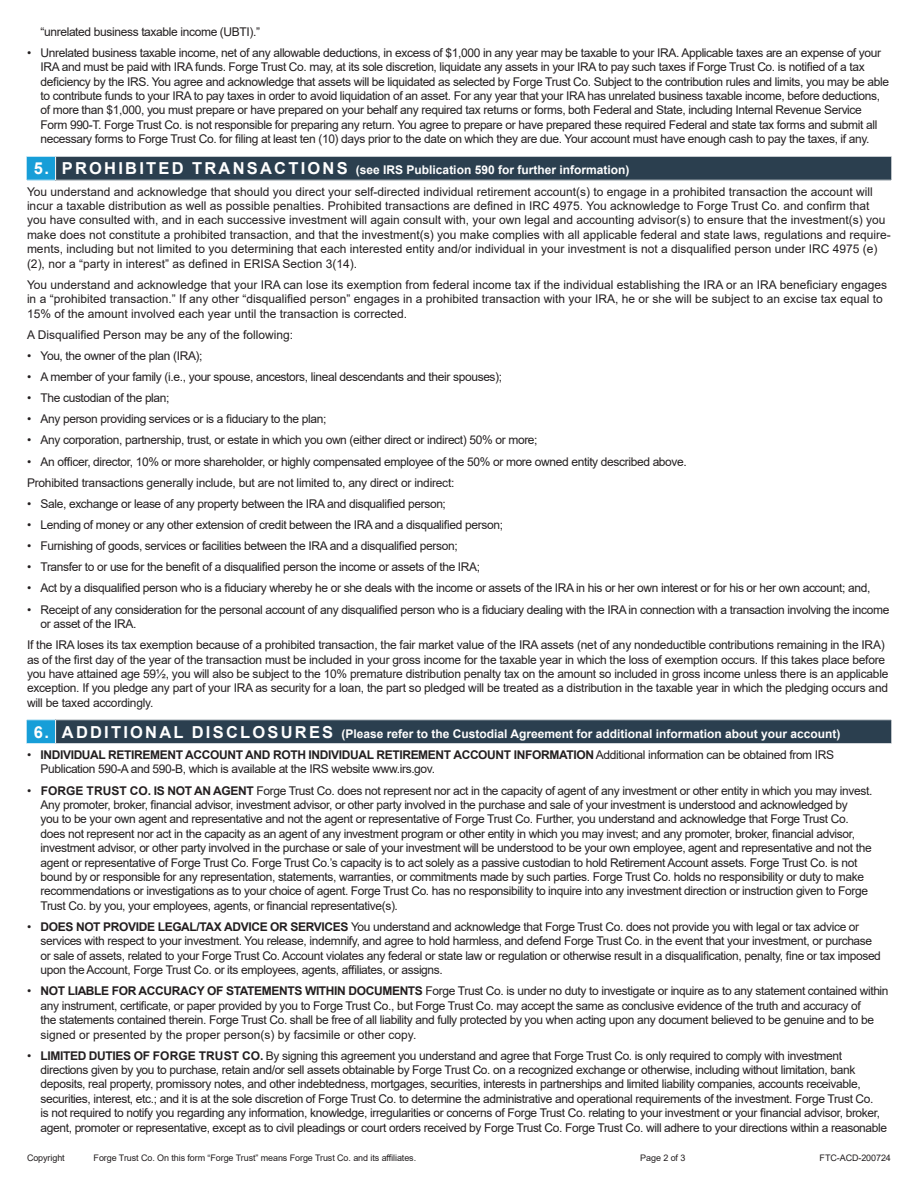
<style>
.page{position:relative;width:918px;height:1188px;background:#fff}
.page>*{position:absolute;margin:0;border:0;box-sizing:border-box;transform-origin:0 0}
.Subhead_1{font:700 16.5px "Arial";color:#fff}
.Body{font:12px/14.4px "Arial";letter-spacing:-.03em;color:#231f20}
.Body-2{font:12px/14.4px "Arial";color:#231f20}
.Subhead_1-2{font:700 12px "Arial";color:#fff}
.t1{font:9px "Arial";letter-spacing:-.01em;color:#231f20}
.s1{font-size:16.5px}
.s2{font-weight:700}
</style>
<div class="page">
<div style="left:56px;top:156px;width:835px;height:24px;background:#2b3f4f"></div>
<svg style="left:891px;top:156px;width:1px;height:24px"></svg>
<hr style="left:56px;top:156px;width:835px;height:1px;background:#fff">
<svg style="left:27px;top:156px;width:29px;height:25px"></svg>
<div style="left:56px;top:720px;width:835px;height:24px;background:#2b3f4f"></div>
<svg style="left:891px;top:720px;width:1px;height:24px"></svg>
<svg style="left:27px;top:719px;width:29px;height:25px"></svg>
<hr style="left:56px;top:743px;width:835px;height:1px;background:#fff">
<p class="Body" style="left:40px;top:24px;width:221px">“unrelated business taxable income (UBTI).”</p>
<p class="Body" style="left:40px;top:45px;width:850px;text-indent:-14px">• Unrelated business taxable income, net of any allowable deductions, in excess of $1,000 in any year may be taxable to your IRA. Applicable taxes are an expense of your IRA and must be paid with IRA funds. Forge Trust Co. may, at its sole discretion, liquidate any assets in your IRA to pay such taxes if Forge Trust Co. is notified of a tax deficiency by the IRS. You agree and acknowledge that assets will be liquidated as selected by Forge Trust Co. Subject to the contribution rules and limits, you may be able to contribute funds to your IRA to pay taxes in order to avoid liquidation of an asset. For any year that your IRA has unrelated business taxable income, before deductions, of more than $1,000, you must prepare or have prepared on your behalf any required tax returns or forms, both Federal and State, including Internal Revenue Service Form 990-T. Forge Trust Co. is not responsible for preparing any return. You agree to prepare or have prepared these required Federal and state tax forms and submit all necessary forms to Forge Trust Co. for filing at least ten (10) days prior to the date on which they are due. Your account must have enough cash to pay the taxes, if any.</p>
<p class="Subhead_1" style="left:34px;top:157px;width:17px">5.</p>
<p class="Subhead_1-2" style="left:62px;top:162px;width:569px"><span class="s1">PROHIBITED TRANSACTIONS</span> (see IRS Publication 590 for further information)</p>
<p class="Body-2" style="left:27px;top:184px;width:865px">You understand and acknowledge that should you direct your self-directed individual retirement account(s) to engage in a prohibited transaction the account will incur a taxable distribution as well as possible penalties. Prohibited transactions are defined in IRC 4975. You acknowledge to Forge Trust Co. and confirm that you have consulted with, and in each successive investment will again consult with, your own legal and accounting advisor(s) to ensure that the investment(s) you make does not constitute a prohibited transaction, and that the investment(s) you make complies with all applicable federal and state laws, regulations and require&shy;ments, including but not limited to you determining that each interested entity and/or individual in your investment is not a disqualified person under IRC 4975 (e) (2), nor a “party in interest” as defined in ERISA Section 3(14).</p>
<p class="Body-2" style="left:27px;top:277px;width:862px">You understand and acknowledge that your IRA can lose its exemption from federal income tax if the individual establishing the IRA or an IRA beneficiary engages in a “prohibited transaction.” If any other “disqualified person” engages in a prohibited transaction with your IRA, he or she will be subject to an excise tax equal to<br>15% of the amount involved each year until the transaction is corrected.</p>
<p class="Body-2" style="left:27px;top:327px;width:268px">A Disqualified Person may be any of the following:</p>
<p class="Body" style="left:27px;top:348px;width:177px">• You, the owner of the plan (IRA);</p>
<p class="Body" style="left:27px;top:369px;width:477px">• A member of your family (i.e., your spouse, ancestors, lineal descendants and their spouses);</p>
<p class="Body" style="left:27px;top:391px;width:144px">• The custodian of the plan;</p>
<p class="Body" style="left:27px;top:412px;width:301px">• Any person providing services or is a fiduciary to the plan;</p>
<p class="Body" style="left:27px;top:433px;width:512px">• Any corporation, partnership, trust, or estate in which you own (either direct or indirect) 50% or more;</p>
<p class="Body" style="left:27px;top:454px;width:661px">• An officer, director, 10% or more shareholder, or highly compensated employee of the 50% or more owned entity described above.</p>
<p class="Body" style="left:27px;top:475px;width:429px">Prohibited transactions generally include, but are not limited to, any direct or indirect:</p>
<p class="Body" style="left:27px;top:496px;width:420px">• Sale, exchange or lease of any property between the IRA and disqualified person;</p>
<p class="Body" style="left:27px;top:518px;width:478px">• Lending of money or any other extension of credit between the IRA and a disqualified person;</p>
<p class="Body" style="left:27px;top:539px;width:432px">• Furnishing of goods, services or facilities between the IRA and a disqualified person;</p>
<p class="Body" style="left:27px;top:560px;width:455px">• Transfer to or use for the benefit of a disqualified person the income or assets of the IRA;</p>
<p class="Body" style="left:27px;top:581px;width:845px">• Act by a disqualified person who is a fiduciary whereby he or she deals with the income or assets of the IRA in his or her own interest or for his or her own account; and,</p>
<p class="Body" style="left:40px;top:602px;width:850px;text-indent:-14px">• Receipt of any consideration for the personal account of any disqualified person who is a fiduciary dealing with the IRA in connection with a transaction involving the income or asset of the IRA.</p>
<p class="Body" style="left:27px;top:638px;width:863px">If the IRA loses its tax exemption because of a prohibited transaction, the fair market value of the IRA assets (net of any nondeductible contributions remaining in the IRA) as of the first day of the year of the transaction must be included in your gross income for the taxable year in which the loss of exemption occurs. If this takes place before you have attained age 59½, you will also be subject to the 10% premature distribution penalty tax on the amount so included in gross income unless there is an applicable exception. If you pledge any part of your IRA as security for a loan, the part so pledged will be treated as a distribution in the taxable year in which the pledging occurs and will be taxed accordingly.</p>
<p class="Subhead_1" style="left:34px;top:720px;width:17px">6.</p>
<p class="Subhead_1-2" style="left:62px;top:725px;width:780px"><span class="s1">ADDITIONAL DISCLOSURES</span> (Please refer to the Custodial Agreement for additional information about your account)</p>
<p class="Body" style="left:40px;top:748px;width:795px;text-indent:-14px">• <span class="s2">INDIVIDUAL RETIREMENT ACCOUNT AND ROTH INDIVIDUAL RETIREMENT ACCOUNT INFORMATION</span> Additional information can be obtained from IRS<br>Publication 590-A and 590-B, which is available at the IRS website www.irs.gov.</p>
<p class="Body" style="left:40px;top:783px;width:833px;text-indent:-13px">• <span class="s2">FORGE TRUST CO. IS NOT AN AGENT</span> Forge Trust Co. does not represent nor act in the capacity of agent of any investment or other entity in which you may invest.<br>Any promoter, broker, financial advisor, investment advisor, or other party involved in the purchase and sale of your investment is understood and acknowledged by<br>you to be your own agent and representative and not the agent or representative of Forge Trust Co. Further, you understand and acknowledge that Forge Trust Co. does not represent nor act in the capacity as an agent of any investment program or other entity in which you may invest; and any promoter, broker, financial advisor, investment advisor, or other party involved in the purchase or sale of your investment will be understood to be your own employee, agent and representative and not the agent or representative of Forge Trust Co. Forge Trust Co.’s capacity is to act solely as a passive custodian to hold Retirement Account assets. Forge Trust Co. is not bound by or responsible for any representation, statements, warranties, or commitments made by such parties. Forge Trust Co. holds no responsibility or duty to make recommendations or investigations as to your choice of agent. Forge Trust Co. has no responsibility to inquire into any investment direction or instruction given to Forge Trust Co. by you, your employees, agents, or financial representative(s).</p>
<p class="Body" style="left:40px;top:919px;width:842px;text-indent:-14px">• <span class="s2">DOES NOT PROVIDE LEGAL/TAX ADVICE OR SERVICES</span> You understand and acknowledge that Forge Trust Co. does not provide you with legal or tax advice or services with respect to your investment. You release, indemnify, and agree to hold harmless, and defend Forge Trust Co. in the event that your investment, or purchase or sale of assets, related to your Forge Trust Co. Account violates any federal or state law or regulation or otherwise result in a disqualification, penalty, fine or tax imposed upon the Account, Forge Trust Co. or its employees, agents, affiliates, or assigns.</p>
<p class="Body" style="left:40px;top:984px;width:850px;text-indent:-14px">• <span class="s2">NOT LIABLE FOR ACCURACY OF STATEMENTS WITHIN DOCUMENTS</span> Forge Trust Co. is under no duty to investigate or inquire as to any statement contained within any instrument, certificate, or paper provided by you to Forge Trust Co., but Forge Trust Co. may accept the same as conclusive evidence of the truth and accuracy of<br>the statements contained therein. Forge Trust Co. shall be free of all liability and fully protected by you when acting upon any document believed to be genuine and to be signed or presented by the proper person(s) by facsimile or other copy.</p>
<p class="Body" style="left:40px;top:1048px;width:848px;text-indent:-14px">• <span class="s2">LIMITED DUTIES OF FORGE TRUST CO.</span> By signing this agreement you understand and agree that Forge Trust Co. is only required to comply with investment directions given by you to purchase, retain and/or sell assets obtainable by Forge Trust Co. on a recognized exchange or otherwise, including without limitation, bank deposits, real property, promissory notes, and other indebtedness, mortgages, securities, interests in partnerships and limited liability companies, accounts receivable, securities, interest, etc.; and it is at the sole discretion of Forge Trust Co. to determine the administrative and operational requirements of the investment. Forge Trust Co.<br>is not required to notify you regarding any information, knowledge, irregularities or concerns of Forge Trust Co. relating to your investment or your financial advisor, broker, agent, promoter or representative, except as to civil pleadings or court orders received by Forge Trust Co. Forge Trust Co. will adhere to your directions within a reasonable</p>
<p class="t1" style="left:27px;top:1152px;width:39px">Copyright</p>
<p class="t1" style="left:94px;top:1152px;width:324px">Forge Trust Co. On this form “Forge Trust” means Forge Trust Co. and its affiliates.</p>
<p class="t1" style="left:640px;top:1152px;width:47px">Page 2 of 3</p>
<p class="t1" style="left:820px;top:1152px;width:73px">FTC-ACD-200724</p>
</div>
